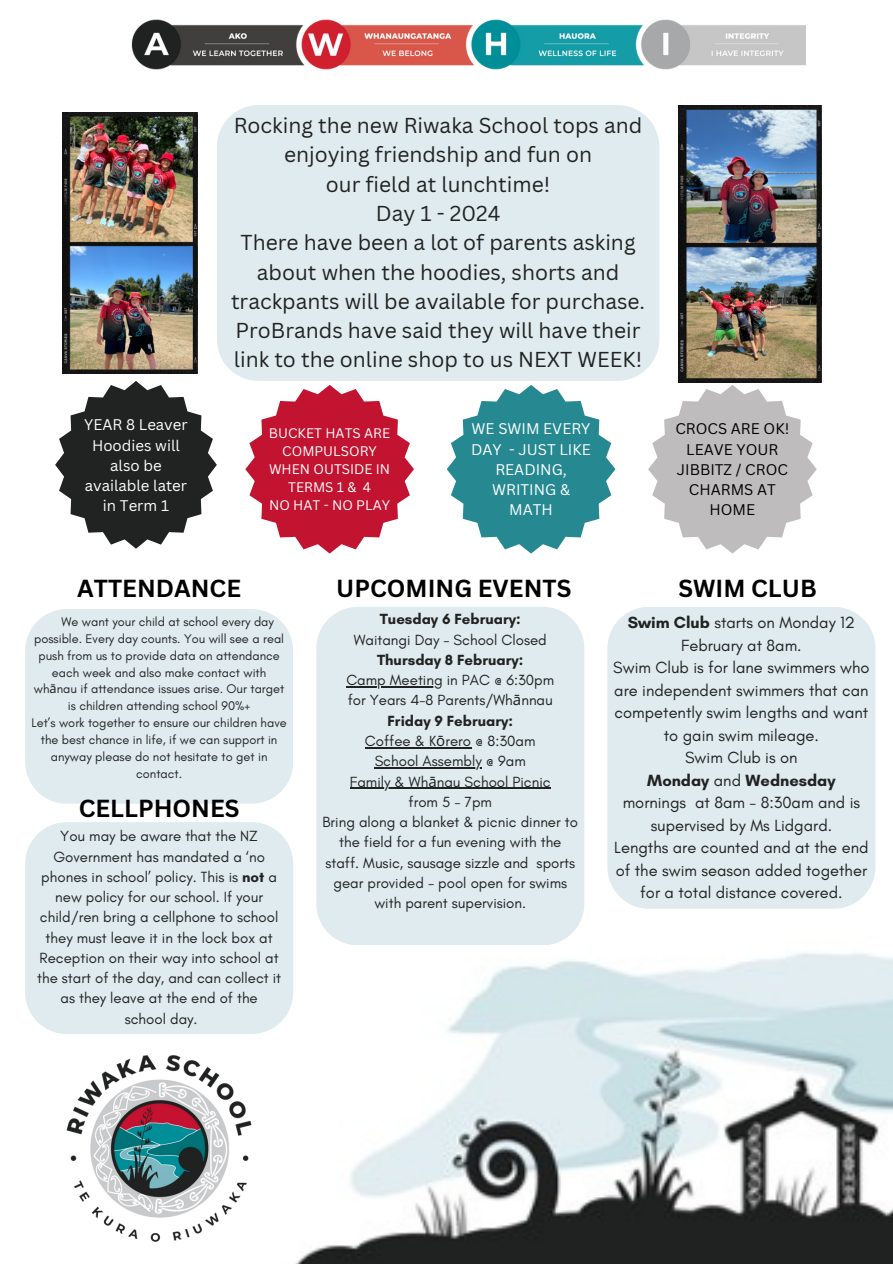
<style>
.page{position:relative;width:893px;height:1264px;background:#fff}
.page>*{position:absolute;margin:0;border:0;box-sizing:border-box;transform-origin:0 0}
.t1{font:700 24px "Canva Sans";color:#000}
.t2{font:21px/29.2px "Canva Sans";color:#212222;text-align:center}
.t3{font:16.5px/22.5px "Glacial Indifference";color:#212222;text-align:center}
.t4{font:15px/20.2px "Glacial Indifference";color:#212222;text-align:center}
.t5{font:15px/20.2px "Canva Sans";color:#fff;text-align:center}
.t6{font:15px/20.2px "Canva Sans";color:#000;text-align:center}
.t7{font:700 15px "Glacial Indifference";color:#212222}
.t8{font:13.5px/18px "Canva Sans";color:#fff;text-align:center}
.t9{font:12.75px "Glacial Indifference";color:#212222}
.s1{font-family:"Noto Sans"}
.s2{font-weight:700}
</style>
<div class="page">
<img style="left:61px;top:105px;width:831px;height:1158px">
<img style="left:63px;top:1052px;width:192px;height:192px">
<img style="left:131px;top:19px;width:675px;height:51px">
<img style="left:63px;top:112px;width:134px;height:262px">
<img style="left:678px;top:105px;width:143px;height:277px">
<div style="left:217px;top:105px;width:442px;height:276px;background:#dfebef"></div>
<svg style="left:55px;top:381px;width:162px;height:167px"></svg>
<svg style="left:245px;top:385px;width:169px;height:168px"></svg>
<svg style="left:446px;top:385px;width:169px;height:168px"></svg>
<svg style="left:648px;top:385px;width:168px;height:168px"></svg>
<div style="left:607px;top:607px;width:268px;height:301px;background:#dfebef"></div>
<div style="left:316px;top:607px;width:268px;height:337px;background:#dfebef"></div>
<hr style="left:346px;top:686px;width:96px;height:1px;background:#212222">
<hr style="left:365px;top:747px;width:106px;height:1px;background:#212222">
<hr style="left:374px;top:767px;width:108px;height:1px;background:#212222">
<hr style="left:350px;top:787px;width:200px;height:1px;background:#212222">
<div style="left:25px;top:609px;width:268px;height:194px;background:#dfebef"></div>
<div style="left:25px;top:822px;width:268px;height:212px;background:#dfebef"></div>
<p class="t2" style="left:231px;top:110px;width:415px">Rocking the new Riwaka School tops and enjoying friendship and fun on<br>our field at lunchtime!<br>Day 1 - 2024<br>There have been a lot of parents asking about when the hoodies, shorts and trackpants will be available for purchase.<br>ProBrands have said they will have their link to the online shop to us NEXT WEEK!</p>
<p class="t5" style="left:84px;top:414px;width:105px">YEAR 8 Leaver<br>Hoodies will also be available later in Term 1</p>
<p class="t8" style="left:269px;top:423px;width:123px">BUCKET HATS ARE<br>COMPULSORY<br>WHEN OUTSIDE IN<br>TERMS 1 &amp; 4<br>NO HAT - NO PLAY</p>
<p class="t5" style="left:471px;top:418px;width:121px">WE SWIM EVERY<br>DAY - JUST LIKE<br>READING,<br>WRITING &amp;<br>MATH</p>
<p class="t6" style="left:675px;top:418px;width:115px">CROCS ARE OK!<br>LEAVE YOUR<br>JIBBITZ / CROC<br>CHARMS AT<br>HOME</p>
<h1 class="t1" style="left:77px;top:571px;width:165px">ATTENDANCE</h1>
<h1 class="t1" style="left:336px;top:571px;width:236px">UPCOMING EVENTS</h1>
<p class="t9" style="left:62px;top:613px;width:214px">We want your child at school every day</p>
<p class="t9" style="left:34px;top:630px;width:251px">possible. Every day counts. You will see a real</p>
<p class="t9" style="left:38px;top:647px;width:243px">push from us to provide data on attendance</p>
<p class="t9" style="left:52px;top:664px;width:216px">each week and also make contact with</p>
<p class="t9" style="left:34px;top:681px;width:252px">wh<span class="s1">ā</span>nau if attendance issues arise. Our target</p>
<p class="t9" style="left:68px;top:698px;width:184px">is children attending school 90%+</p>
<p class="t9" style="left:32px;top:715px;width:257px">Let’s work together to ensure our children have</p>
<p class="t9" style="left:41px;top:732px;width:238px">the best chance in life, if we can support in</p>
<p class="t9" style="left:51px;top:748px;width:218px">anyway please do not hesitate to get in</p>
<p class="t9" style="left:136px;top:765px;width:47px">contact.</p>
<h1 class="t1" style="left:79px;top:791px;width:162px">CELLPHONES</h1>
<p class="t4" style="left:37px;top:825px;width:245px">You may be aware that the NZ<br>Government has mandated a ‘no phones in school’ policy. This is <span class="s2">not</span> a new policy for our school. If your child/ren bring a cellphone to school they must leave it in the lock box at<br>Reception on their way into school at the start of the day, and can collect it as they leave at the end of the<br>school day.</p>
<p class="t7" style="left:380px;top:610px;width:143px">Tuesday 6 February:</p>
<p class="t4" style="left:354px;top:629px;width:194px">Waitangi Day - School Closed</p>
<p class="t7" style="left:377px;top:650px;width:148px">Thursday 8 February:</p>
<p class="t4" style="left:322px;top:670px;width:257px">Camp Meeting in PAC @ 6:30pm<br>for Years 4-8 Parents/Wh<span class="s1">ā</span>nnau<br><span class="s2">Friday 9 February:<br></span>Coffee &amp; K<span class="s1">ō</span>rero @ 8:30am<br>School Assembly @ 9am<br>Family &amp; Wh<span class="s1">ā</span>nau School Picnic<br>from 5 - 7pm<br>Bring along a blanket &amp; picnic dinner to the field for a fun evening with the staff. Music, sausage sizzle and sports gear provided - pool open for swims with parent supervision.</p>
<h1 class="t1" style="left:678px;top:571px;width:140px">SWIM CLUB</h1>
<p class="t3" style="left:613px;top:611px;width:258px"><span class="s2">Swim Club</span> starts on Monday 12<br>February at 8am.<br>Swim Club is for lane swimmers who are independent swimmers that can competently swim lengths and want to gain swim mileage.<br>Swim Club is on<br><span class="s2">Monday</span> and <span class="s2">Wednesday<br></span>mornings at 8am - 8:30am and is supervised by Ms Lidgard.<br>Lengths are counted and at the end of the swim season added together for a total distance covered.</p>
</div>
